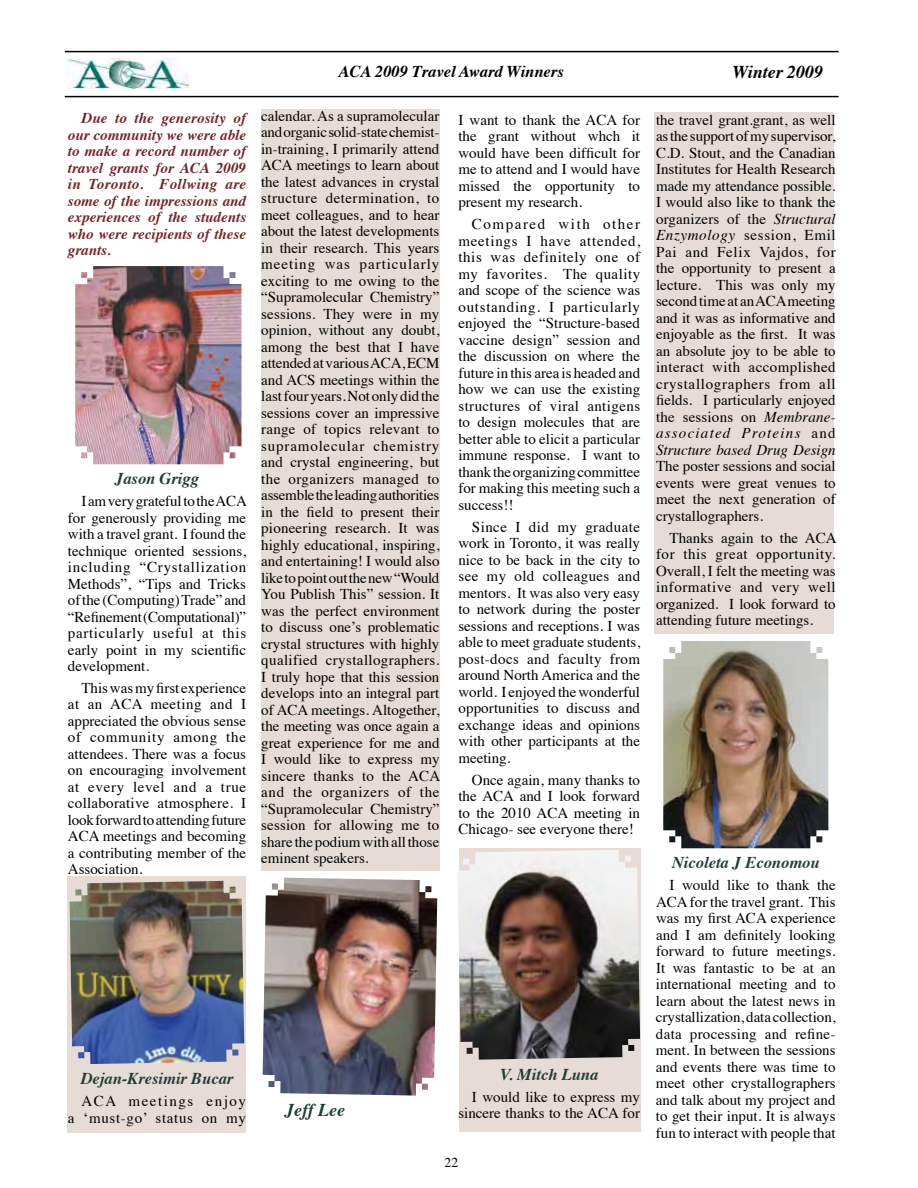
<style>
.page{position:relative;width:918px;height:1188px;background:#fff}
.page>*{position:absolute;margin:0;border:0;box-sizing:border-box;transform-origin:0 0}
.t1{font:italic 700 18px "Times";color:#000}
.t2{font:italic 700 18px "Times";color:#1d3f36}
.t3{font:italic 700 16.5px "Times";color:#1d3f36}
.t4{font:italic 700 16.5px "Times";color:#000}
.t5{font:15px/16.5px "Times";color:#000;text-align:justify}
.t6{font:italic 700 15px/16.5px "Times";color:#762123;text-align:justify}
.t7{font:15px/16.5px "Times";letter-spacing:.105em;color:#000;text-align:right}
.t8{font:13.5px "Times";color:#000}
.s1{font-style:italic}
</style>
<div class="page">
<hr style="left:65px;top:96px;width:774px;height:1px;background:#000">
<hr style="left:65px;top:51px;width:774px;height:1px;background:#000">
<img style="left:65px;top:58px;width:124px;height:30px">
<div style="left:655px;top:112px;width:179px;height:522px;background:#e7dbd5"></div>
<div style="left:459px;top:848px;width:181px;height:284px;background:#e7dbd5"></div>
<img style="left:458px;top:850px;width:182px;height:210px">
<div style="left:261px;top:109px;width:178px;height:762px;background:#e7dbd5"></div>
<div style="left:68px;top:876px;width:178px;height:256px;background:#e7dbd5"></div>
<img style="left:75px;top:266px;width:167px;height:198px">
<img style="left:70px;top:881px;width:174px;height:183px">
<img style="left:263px;top:878px;width:174px;height:218px">
<img style="left:663px;top:641px;width:165px;height:207px">
<p class="t4" style="left:339px;top:55px;width:226px">ACA 2009 Travel Award Winners</p>
<p class="t6" style="left:68px;top:109px;width:180px;text-indent:14px">Due to the generosity of our community we were able to make a record number of travel grants for ACA 2009 in Toronto. Follwing are some of the impressions and experiences of the students who were recipients of these grants.</p>
<p class="t3" style="left:115px;top:463px;width:85px">Jason Grigg</p>
<p class="t5" style="left:68px;top:491px;width:181px;text-indent:14px">IamverygratefultotheACA for generously providing me with a travel grant. I found the technique oriented sessions, including “Crystallization Methods”, “Tips and Tricks ofthe (Computing)Trade” and “Refinement(Computational)” particularly useful at this early point in my scientific development.</p>
<p class="t5" style="left:68px;top:678px;width:180px;text-indent:14px">Thiswasmyfirst experience at an ACA meeting and I appreciated the obvious sense of community among the attendees. There was a focus on encouraging involvement at every level and a true collaborative atmosphere. I lookforwardtoattendingfuture ACA meetings and becoming a contributing member of the Association.</p>
<p class="t5" style="left:261px;top:106px;width:181px">calendar. As a supramolecular andorganicsolid-statechemist&shy;in-training, I primarily attend ACA meetings to learn about the latest advances in crystal structure determination, to meet colleagues, and to hear about the latest developments in their research. This years meeting was particularly exciting to me owing to the “Supramolecular Chemistry” sessions. They were in my opinion, without any doubt, among the best that I have attendedatvariousACA,ECM and ACS meetings within the lastfouryears.Notonlydidthe sessions cover an impressive range of topics relevant to supramolecular chemistry and crystal engineering, but the organizers managed to assembletheleadingauthorities in the field to present their pioneering research. It was highly educational, inspiring, and entertaining! I would also liketopointoutthenew“Would You Publish This” session. It was the perfect environment to discuss one’s problematic crystal structures with highly qualified crystallographers.<br>I truly hope that this session develops into an integral part of ACA meetings. Altogether, the meeting was once again a great experience for me and I would like to express my sincere thanks to the ACA and the organizers of the “Supramolecular Chemistry” session for allowing me to share thepodiumwithallthose eminent speakers.</p>
<p class="t5" style="left:458px;top:110px;width:183px">I want to thank the ACA for the grant without whch it would have been difficult for me to attend and I would have missed the opportunity to present my research.</p>
<p class="t5" style="left:458px;top:215px;width:183px;text-indent:14px">Compared with other meetings I have attended, this was definitely one of my favorites. The quality and scope of the science was outstanding. I particularly enjoyed the “Structure-based vaccine design” session and the discussion on where the future in this area is headed and how we can use the existing structures of viral antigens to design molecules that are better able to elicit a particular immune response. I want to thanktheorganizingcommittee for making this meeting such a success!!</p>
<p class="t5" style="left:458px;top:517px;width:183px;text-indent:14px">Since I did my graduate work in Toronto, it was really nice to be back in the city to see my old colleagues and mentors. It was also very easy to network during the poster sessions and receptions. I was able to meet graduate students, post-docs and faculty from around North America and the world. I enjoyed thewonderful opportunities to discuss and exchange ideas and opinions with other participants at the meeting.</p>
<p class="t5" style="left:458px;top:770px;width:183px;text-indent:14px">Once again, many thanks to the ACA and I look forward to the 2010 ACA meeting in Chicago- see everyone there!</p>
<p class="t3" style="left:81px;top:1063px;width:154px">Dejan-Kresimir Bucar</p>
<p class="t7" style="left:68px;top:1091px;width:180px">ACA meetings enjoy<br>a ‘must-go’ status on my</p>
<p class="t2" style="left:285px;top:1093px;width:62px">Jeff Lee</p>
<p class="t3" style="left:500px;top:1059px;width:100px">V. Mitch Luna</p>
<p class="t5" style="left:458px;top:1087px;width:183px;text-align:right">I would like to express my sincere thanks to the ACA for</p>
<p class="t8" style="left:445px;top:1150px;width:15px">22</p>
<p class="t1" style="left:732px;top:55px;width:92px">Winter 2009</p>
<p class="t5" style="left:656px;top:110px;width:181px">the travel grant.grant, as well asthe supportofmysupervisor, C.D. Stout, and the Canadian Institutes for Health Research made my attendance possible.<br>I would also like to thank the organizers of the <span class="s1">Structural Enzymology</span> session, Emil Pai and Felix Vajdos, for the opportunity to present a lecture. This was only my secondtime at anACAmeeting and it was as informative and enjoyable as the first. It was an absolute joy to be able to interact with accomplished crystallographers from all fields. I particularly enjoyed the sessions on <span class="s1">Membrane&shy;associated Proteins</span> and <span class="s1">Structure based Drug Design</span></p>
<p class="t5" style="left:656px;top:457px;width:181px">The poster sessions and social events were great venues to meet the next generation of crystallographers.</p>
<p class="t5" style="left:656px;top:528px;width:182px;text-indent:14px">Thanks again to the ACA for this great opportunity.<br>Overall, I felt the meeting was informative and very well organized. I look forward to attending future meetings.</p>
<p class="t3" style="left:672px;top:847px;width:149px">Nicoleta J Economou</p>
<p class="t5" style="left:656px;top:875px;width:181px;text-indent:14px">I would like to thank the ACAfor the travel grant. This was my first ACA experience and I am definitely looking forward to future meetings.<br>It was fantastic to be at an international meeting and to learn about the latest news in crystallization, data collection, data processing and refine&shy;ment. In between the sessions and events there was time to meet other crystallographers and talk about my project and to get their input. It is always fun to interact with people that</p>
</div>
